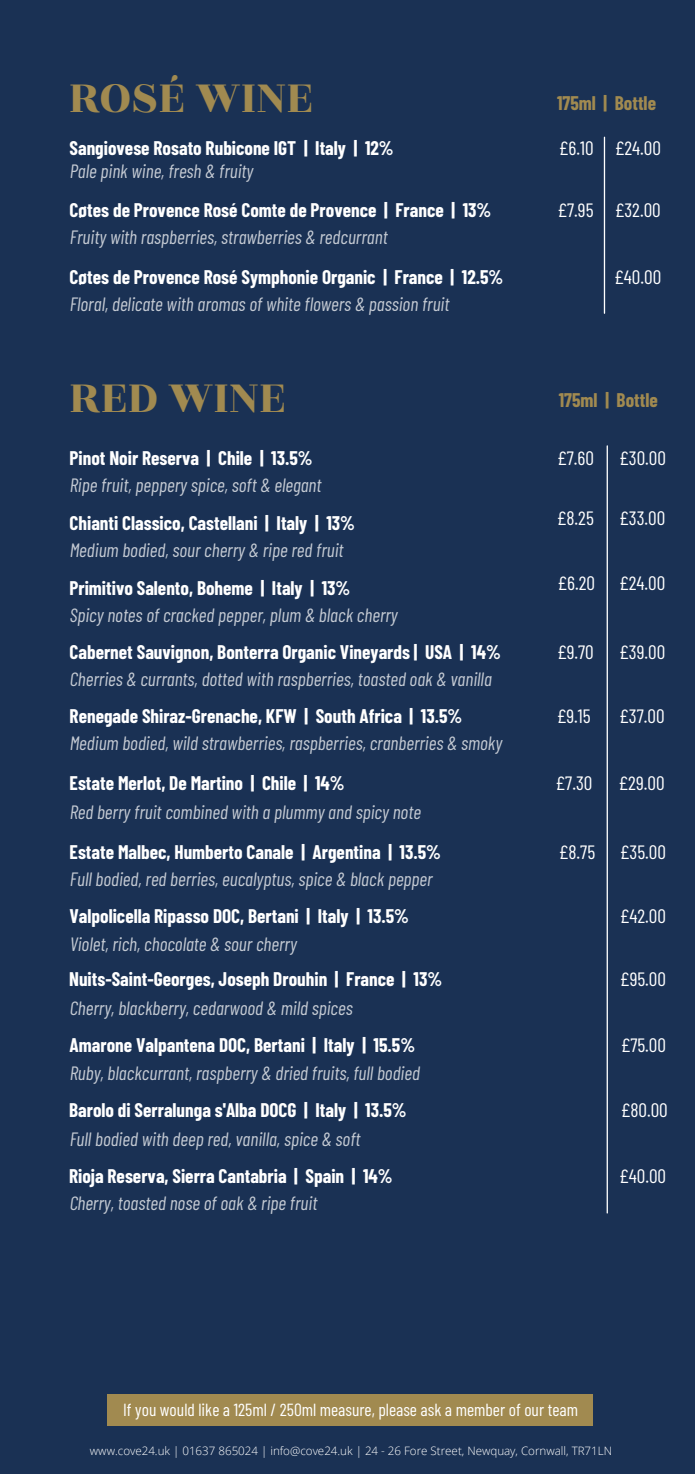
<style>
.page{position:relative;width:695px;height:1474px;background:#fff}
.page>*{position:absolute;margin:0;border:0;box-sizing:border-box;transform-origin:0 0}
.t1{font:49px "Rozha One";color:#a18a50}
.t2{font:italic 19.25px "Barlow Condensed";color:#fff}
.t3{font:700 19.25px "Barlow Condensed";color:#fff}
.t4{font:19.25px "Barlow Condensed";color:#fff}
.t5{font:700 19.25px "Barlow Condensed";color:#a18a50}
.t6{font:17.5px "Barlow Condensed";color:#fff}
.t7{font:300 11.55px "Open Sans";color:#fff}
</style>
<div class="page">
<div style="left:0;top:0;width:694px;height:1474px;background:#1a3154"></div>
<hr style="left:603px;top:137px;width:2px;height:176px;background:#fff">
<hr style="left:606px;top:446px;width:1px;height:767px;background:#fff">
<div style="left:107px;top:1394px;width:485px;height:32px;background:#a18a50"></div>
<p class="t1" style="left:69px;top:63px;width:245px">ROSÉ WINE</p>
<p class="t3" style="left:69px;top:136px;width:325px">Sangiovese Rosato Rubicone IGT | Italy | 12%</p>
<p class="t2" style="left:69px;top:158px;width:185px">Pale pink wine, fresh &amp; fruity</p>
<p class="t3" style="left:69px;top:198px;width:423px">Cøtes de Provence Rosé Comte de Provence | France | 13%</p>
<p class="t2" style="left:70px;top:225px;width:319px">Fruity with raspberries, strawberries &amp; redcurrant</p>
<p class="t3" style="left:69px;top:264px;width:435px">Cøtes de Provence Rosé Symphonie Organic | France | 12.5%</p>
<p class="t2" style="left:70px;top:291px;width:381px">Floral, delicate with aromas of white flowers &amp; passion fruit</p>
<p class="t1" style="left:69px;top:363px;width:217px">RED WINE</p>
<p class="t3" style="left:70px;top:445px;width:244px">Pinot Noir Reserva | Chile | 13.5%</p>
<p class="t2" style="left:69px;top:473px;width:253px">Ripe fruit, peppery spice, soft &amp; elegant</p>
<p class="t3" style="left:69px;top:511px;width:287px">Chianti Classico, Castellani | Italy | 13%</p>
<p class="t2" style="left:69px;top:538px;width:275px">Medium bodied, sour cherry &amp; ripe red fruit</p>
<p class="t3" style="left:69px;top:576px;width:282px">Primitivo Salento, Boheme | Italy | 13%</p>
<p class="t2" style="left:69px;top:603px;width:329px">Spicy notes of cracked pepper, plum &amp; black cherry</p>
<p class="t3" style="left:69px;top:639px;width:432px">Cabernet Sauvignon, Bonterra Organic Vineyards | USA | 14%</p>
<p class="t2" style="left:69px;top:667px;width:423px">Cherries &amp; currants, dotted with raspberries, toasted oak &amp; vanilla</p>
<p class="t3" style="left:70px;top:703px;width:394px">Renegade Shiraz-Grenache, KFW | South Africa | 13.5%</p>
<p class="t2" style="left:69px;top:731px;width:434px">Medium bodied, wild strawberries, raspberries, cranberries &amp; smoky</p>
<p class="t3" style="left:69px;top:770px;width:276px">Estate Merlot, De Martino | Chile | 14%</p>
<p class="t2" style="left:69px;top:799px;width:353px">Red berry fruit combined with a plummy and spicy note</p>
<p class="t3" style="left:69px;top:839px;width:373px">Estate Malbec, Humberto Canale | Argentina | 13.5%</p>
<p class="t2" style="left:69px;top:867px;width:364px">Full bodied, red berries, eucalyptus, spice &amp; black pepper</p>
<p class="t3" style="left:69px;top:904px;width:341px">Valpolicella Ripasso DOC, Bertani | Italy | 13.5%</p>
<p class="t2" style="left:69px;top:931px;width:229px">Violet, rich, chocolate &amp; sour cherry</p>
<p class="t3" style="left:69px;top:967px;width:374px">Nuits-Saint-Georges, Joseph Drouhin | France | 13%</p>
<p class="t2" style="left:70px;top:996px;width:284px">Cherry, blackberry, cedarwood &amp; mild spices</p>
<p class="t3" style="left:70px;top:1033px;width:347px">Amarone Valpantena DOC, Bertani | Italy | 15.5%</p>
<p class="t2" style="left:70px;top:1060px;width:352px">Ruby, blackcurrant, raspberry &amp; dried fruits, full bodied</p>
<p class="t3" style="left:69px;top:1098px;width:339px">Barolo di Serralunga s'Alba DOCG | Italy | 13.5%</p>
<p class="t2" style="left:69px;top:1126px;width:293px">Full bodied with deep red, vanilla, spice &amp; soft</p>
<p class="t3" style="left:69px;top:1164px;width:325px">Rioja Reserva, Sierra Cantabria | Spain | 14%</p>
<p class="t2" style="left:69px;top:1191px;width:249px">Cherry, toasted nose of oak &amp; ripe fruit</p>
<p class="t5" style="left:557px;top:91px;width:100px">175ml | Bottle</p>
<p class="t4" style="left:558px;top:136px;width:36px">£6.10</p>
<p class="t4" style="left:614px;top:136px;width:48px">£24.00</p>
<p class="t4" style="left:557px;top:198px;width:38px">£7.95</p>
<p class="t4" style="left:614px;top:198px;width:48px">£32.00</p>
<p class="t4" style="left:614px;top:264px;width:48px">£40.00</p>
<p class="t5" style="left:558px;top:388px;width:100px">175ml | Bottle</p>
<p class="t4" style="left:557px;top:445px;width:38px">£7.60</p>
<p class="t4" style="left:619px;top:445px;width:48px">£30.00</p>
<p class="t4" style="left:556px;top:506px;width:39px">£8.25</p>
<p class="t4" style="left:619px;top:506px;width:48px">£33.00</p>
<p class="t4" style="left:557px;top:571px;width:39px">£6.20</p>
<p class="t4" style="left:619px;top:571px;width:48px">£24.00</p>
<p class="t4" style="left:557px;top:639px;width:38px">£9.70</p>
<p class="t4" style="left:619px;top:639px;width:48px">£39.00</p>
<p class="t4" style="left:556px;top:703px;width:35px">£9.15</p>
<p class="t4" style="left:619px;top:703px;width:47px">£37.00</p>
<p class="t4" style="left:555px;top:770px;width:38px">£7.30</p>
<p class="t4" style="left:618px;top:770px;width:47px">£29.00</p>
<p class="t4" style="left:558px;top:839px;width:38px">£8.75</p>
<p class="t4" style="left:619px;top:839px;width:48px">£35.00</p>
<p class="t4" style="left:619px;top:904px;width:48px">£42.00</p>
<p class="t4" style="left:619px;top:967px;width:48px">£95.00</p>
<p class="t4" style="left:620px;top:1033px;width:47px">£75.00</p>
<p class="t4" style="left:620px;top:1098px;width:49px">£80.00</p>
<p class="t4" style="left:619px;top:1164px;width:48px">£40.00</p>
<p class="t6" style="left:123px;top:1399px;width:456px">If you would like a 125ml / 250ml measure, please ask a member of our team</p>
<p class="t7" style="left:90px;top:1443px;width:523px">www.cove24.uk | 01637 865024 | info@cove24.uk | 24 - 26 Fore Street, Newquay, Cornwall, TR71LN</p>
</div>
